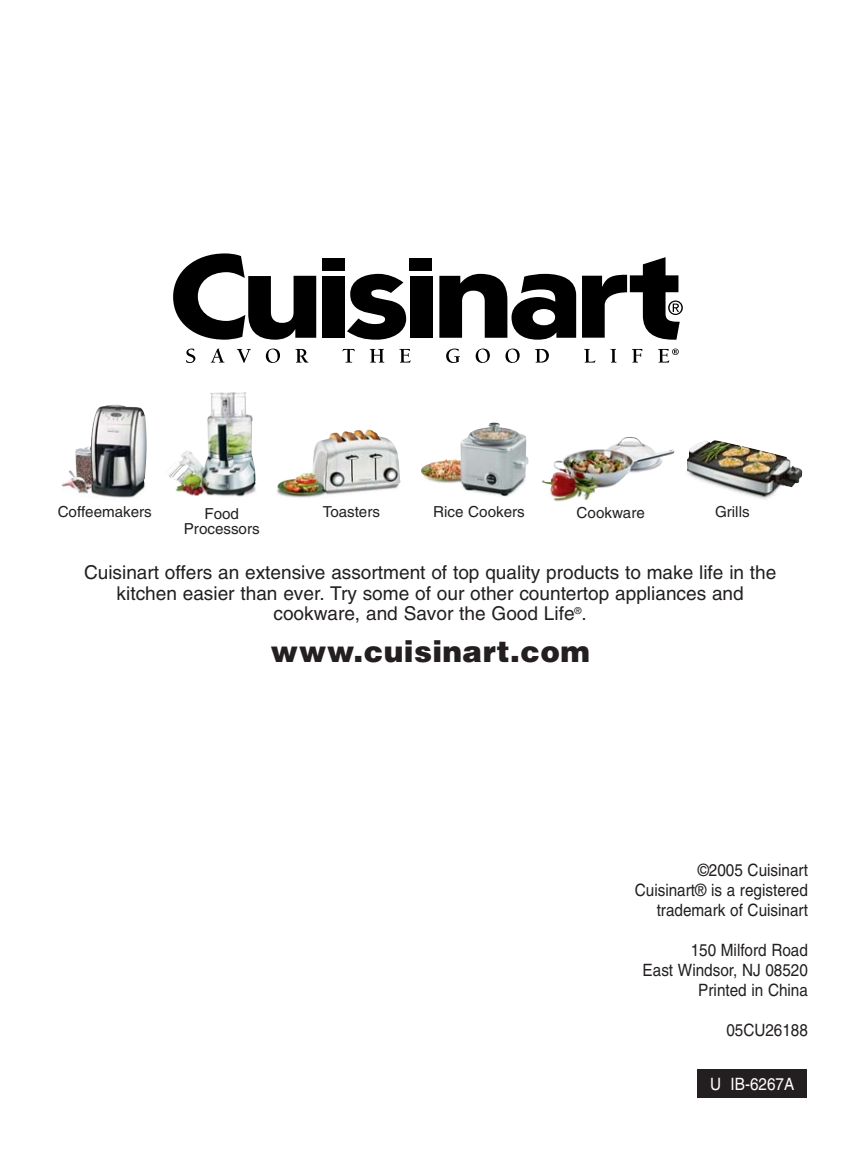
<style>
.page{position:relative;width:864px;height:1152px;background:#fff}
.page>*{position:absolute;margin:0;border:0;box-sizing:border-box;transform-origin:0 0}
.t1{font:900 29.4px "Helvetica";letter-spacing:.015em;color:#231f20}
.t2{font:19px/20.6px "Helvetica";color:#231f20;text-align:center}
.t3{font:17px/20px "Helvetica";color:#231f20;text-align:right;scale:.9 1}
.t4{font:17px "Helvetica";color:#fff;scale:.9 1}
.t5{font:15.2px/15.2px "Helvetica";color:#231f20;text-align:center}
</style>
<div class="page">
<svg style="left:173px;top:253px;width:143px;height:87px"></svg>
<div style="left:322px;top:276px;width:22px;height:62px;background:#000"></div>
<svg style="left:347px;top:274px;width:59px;height:66px"></svg>
<div style="left:410px;top:276px;width:23px;height:62px;background:#000"></div>
<svg style="left:439px;top:274px;width:137px;height:66px"></svg>
<div style="left:322px;top:258px;width:22px;height:13px;background:#000"></div>
<div style="left:410px;top:258px;width:22px;height:13px;background:#000"></div>
<svg style="left:186px;top:349px;width:9px;height:14px"></svg>
<svg style="left:211px;top:349px;width:13px;height:14px"></svg>
<svg style="left:237px;top:349px;width:14px;height:14px"></svg>
<svg style="left:266px;top:349px;width:14px;height:14px"></svg>
<svg style="left:296px;top:349px;width:12px;height:14px"></svg>
<svg style="left:342px;top:349px;width:13px;height:14px"></svg>
<svg style="left:370px;top:349px;width:14px;height:14px"></svg>
<svg style="left:399px;top:349px;width:12px;height:14px"></svg>
<svg style="left:446px;top:349px;width:14px;height:14px"></svg>
<svg style="left:476px;top:349px;width:14px;height:14px"></svg>
<svg style="left:505px;top:349px;width:15px;height:14px"></svg>
<svg style="left:535px;top:349px;width:14px;height:14px"></svg>
<svg style="left:584px;top:349px;width:11px;height:14px"></svg>
<svg style="left:610px;top:349px;width:6px;height:14px"></svg>
<svg style="left:632px;top:349px;width:10px;height:14px"></svg>
<svg style="left:658px;top:349px;width:21px;height:14px"></svg>
<svg style="left:582px;top:257px;width:101px;height:83px"></svg>
<img style="left:686px;top:440px;width:117px;height:59px">
<img style="left:542px;top:437px;width:133px;height:65px">
<img style="left:421px;top:422px;width:108px;height:75px">
<img style="left:276px;top:429px;width:124px;height:65px">
<img style="left:168px;top:392px;width:88px;height:105px">
<img style="left:61px;top:404px;width:86px;height:94px">
<div style="left:698px;top:1070px;width:109px;height:28px;background:#231f20"></div>
<p class="t5" style="left:58px;top:506px;width:96px">Coffeemakers</p>
<p class="t5" style="left:184px;top:507px;width:77px">Food<br>Processors</p>
<p class="t5" style="left:323px;top:506px;width:59px">Toasters</p>
<p class="t5" style="left:433px;top:506px;width:93px">Rice Cookers</p>
<p class="t5" style="left:577px;top:506px;width:70px">Cookware</p>
<p class="t5" style="left:715px;top:506px;width:36px">Grills</p>
<p class="t2" style="left:84px;top:564px;width:694px">Cuisinart offers an extensive assortment of top quality products to make life in the kitchen easier than ever. Try some of our other countertop appliances and cookware, and Savor the Good Life<sup>®</sup>.</p>
<h1 class="t1" style="left:271px;top:640px;width:321px">www.cuisinart.com</h1>
<p class="t3" style="left:635px;top:862px;width:194px">©2005 Cuisinart<br>Cuisinart® is a registered trademark of Cuisinart</p>
<p class="t3" style="left:643px;top:942px;width:185px">150 Milford Road<br>East Windsor, NJ 08520<br>Printed in China</p>
<p class="t3" style="left:726px;top:1022px;width:92px">05CU26188</p>
<p class="t4" style="left:710px;top:1078px;width:95px">U IB-6267A</p>
</div>
